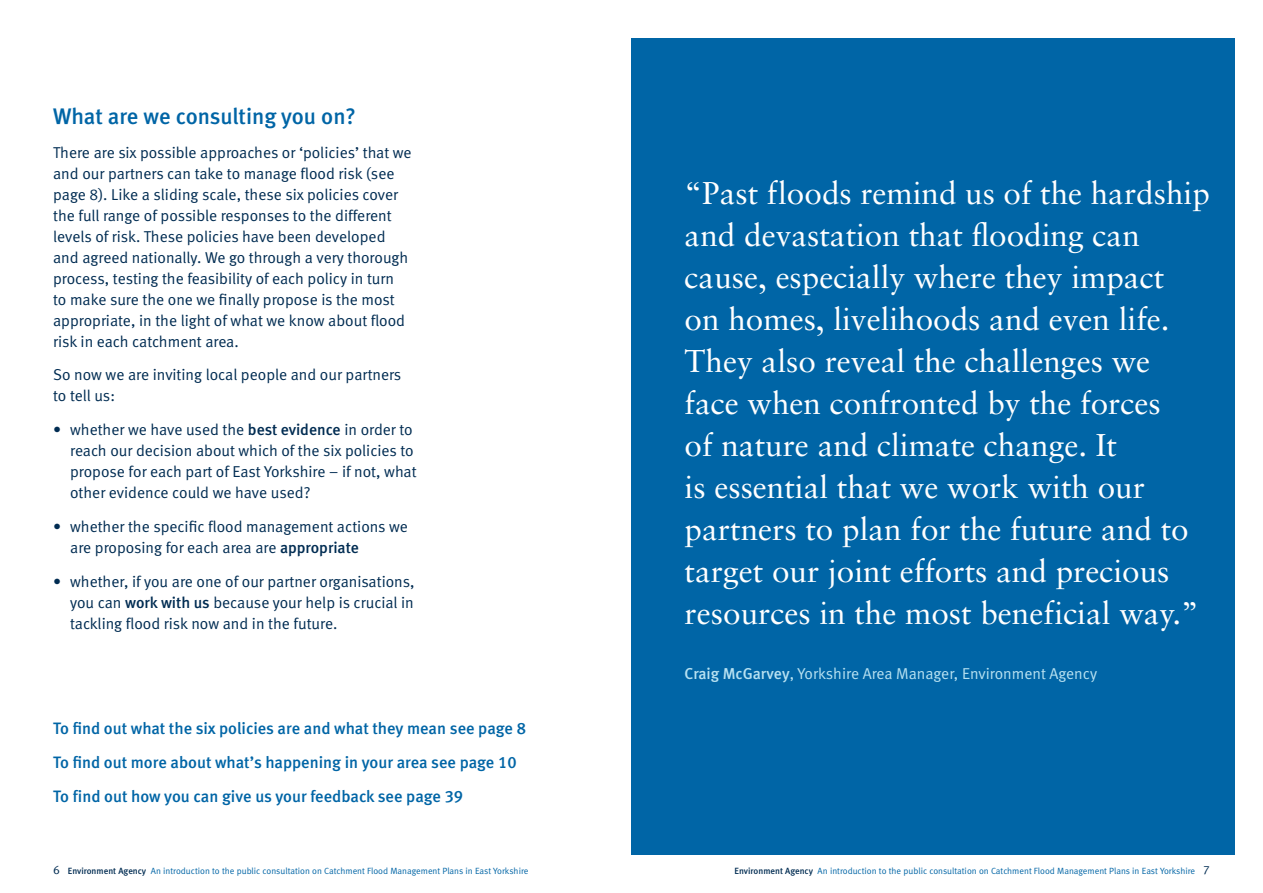
<style>
.page{position:relative;width:1263px;height:893px;background:#fff}
.page>*{position:absolute;margin:0;border:0;box-sizing:border-box;transform-origin:0 0}
.t1{font:31.5px/42px "EA Sabon";color:#fff}
.t2{font:500 22.5px "EA Meta";color:#0065a6}
.t3{font:500 16.5px/33.8px "EA Meta";color:#0065a6}
.t4{font:15.75px/21px "EA Meta Normal";color:#002c52}
.t5{font:15.75px "EA Meta Normal";color:#b7e1f1}
.t6{font:9px "EA Meta Normal";color:#0065a6}
.s1{font-family:"EA Meta";font-weight:500}
.s2{font-size:12px;color:#002c52}
.s3{font-family:"EA Meta";font-weight:500;color:#002c52}
</style>
<div class="page">
<div style="left:631px;top:38px;width:604px;height:817px;background:#0065a6"></div>
<h2 class="t2" style="left:53px;top:103px;width:304px">What are we consulting you on?</h2>
<p class="t4" style="left:53px;top:142px;width:360px">There are six possible approaches or ‘policies’ that we and our partners can take to manage flood risk (see page 8). Like a sliding scale, these six policies cover the full range of possible responses to the different levels of risk. These policies have been developed and agreed nationally. We go through a very thorough process, testing the feasibility of each policy in turn<br>to make sure the one we finally propose is the most appropriate, in the light of what we know about flood risk in each catchment area.</p>
<p class="t4" style="left:53px;top:364px;width:350px">So now we are inviting local people and our partners to tell us:</p>
<p class="t4" style="left:70px;top:419px;width:348px;text-indent:-17px">• whether we have used the <span class="s1">best evidence</span> in order to reach our decision about which of the six policies to propose for each part of East Yorkshire – if not, what other evidence could we have used?</p>
<p class="t4" style="left:70px;top:516px;width:339px;text-indent:-17px">• whether the specific flood management actions we are proposing for each area are <span class="s1">appropriate</span></p>
<p class="t4" style="left:70px;top:570px;width:346px;text-align:justify;text-indent:-17px">• whether, if you are one of our partner organisations, you can <span class="s1">work with us</span> because your help is crucial in tackling flood risk now and in the future.</p>
<p class="t3" style="left:53px;top:712px;width:474px">To find out what the six policies are and what they mean see page 8<br>To find out more about what’s happening in your area see page 10<br>To find out how you can give us your feedback see page 39</p>
<p class="t1" style="left:685px;top:172px;width:527px">“Past floods remind us of the hardship and devastation that flooding can cause, especially where they impact<br>on homes, livelihoods and even life.<br>They also reveal the challenges we face when confronted by the forces<br>of nature and climate change. It<br>is essential that we work with our partners to plan for the future and to target our joint efforts and precious resources in the most beneficial way.”</p>
<p class="t5" style="left:685px;top:665px;width:414px"><span class="s1">Craig McGarvey</span>, Yorkshire Area Manager, Environment Agency</p>
<p class="t6" style="left:53px;top:865px;width:477px"><span class="s2">6</span> <span class="s3">Environment Agency</span> An introduction to the public consultation on Catchment Flood Management Plans in East Yorkshire</p>
<p class="t6" style="left:735px;top:865px;width:477px"><span class="s3">Environment Agency</span> An introduction to the public consultation on Catchment Flood Management Plans in East Yorkshire <span class="s2">7</span></p>
</div>
